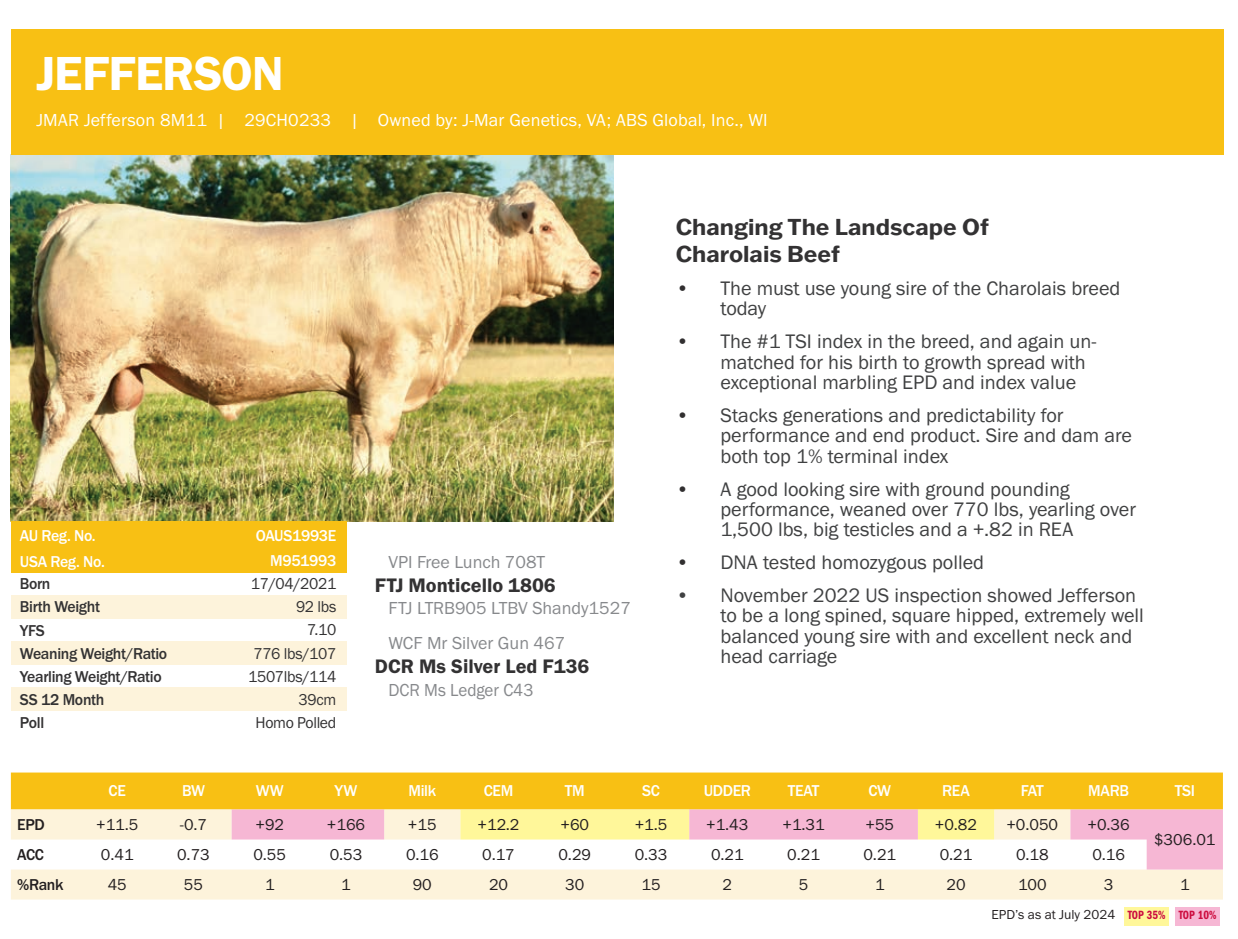
<style>
.page{position:relative;width:1238px;height:939px;background:#fff}
.page>*{position:absolute;margin:0;border:0;box-sizing:border-box;transform-origin:0 0}
.t1{font:49.5px "Franklin Gothic URW Dem";letter-spacing:-.02em;color:#fff}
.t2{font:700 22.5px/27px "Franklin Gothic ATF";color:#333233}
.t3{font:20.25px/20.2px "Franklin Gothic URW Boo";color:#404142}
.t4{font:20.25px "Franklin Gothic URW Dem";color:#333233}
.t5{font:18px "Franklin Gothic URW Boo";letter-spacing:.01em;color:#fff}
.t6{font:18px "Franklin Gothic URW Boo";color:#87898c}
.t7{font:18px "Franklin Gothic URW Boo";color:#87898c;scale:.95 1}
.t8{font:16.2px "Franklin Gothic URW Boo";color:#231f20}
.t9{font:500 16.2px/26.8px "Franklin Gothic URW";letter-spacing:-.02em;color:#fff}
.t10{font:500 16.2px/23.2px "Franklin Gothic URW";letter-spacing:-.02em;color:#333233}
.t11{font:16.2px/23.2px "Franklin Gothic URW Boo";letter-spacing:-.02em;color:#333233;text-align:right}
.t12{font:500 16.2px "Franklin Gothic URW";letter-spacing:-.02em;color:#231f20}
.t13{font:13.5px "Franklin Gothic URW Boo";color:#231f20}
.s1{font-family:"Franklin Gothic URW";font-weight:500;color:#312f30}
.s2{font-family:"ITC Franklin Gothic Std Dm Cd";font-size:12.38px;color:#cd0d40}
</style>
<div class="page">
<img style="left:11px;top:154px;width:602px;height:367px">
<div style="left:11px;top:521px;width:335px;height:28px;background:#f8c014"></div>
<div style="left:11px;top:549px;width:335px;height:23px;background:#f8c014"></div>
<div style="left:11px;top:595px;width:335px;height:23px;background:#fdf3db"></div>
<div style="left:11px;top:641px;width:335px;height:24px;background:#fdf3db"></div>
<div style="left:11px;top:688px;width:335px;height:23px;background:#fdf3db"></div>
<div style="left:11px;top:29px;width:1212px;height:125px;background:#f8c014"></div>
<svg style="left:11px;top:839px;width:1211px;height:60px;background:#fdf4e0"></svg>
<svg style="left:232px;top:839px;width:990px;height:30px"></svg>
<svg style="left:11px;top:772px;width:1211px;height:67px;background:#f9cc65"></svg>
<div style="left:1124px;top:907px;width:44px;height:18px;background:#fff79a"></div>
<div style="left:1175px;top:907px;width:45px;height:18px;background:#f6b7d4"></div>
<h1 class="t1" style="left:36px;top:43px;width:249px">JEFFERSON</h1>
<p class="t5" style="left:36px;top:109px;width:732px">JMAR Jefferson 8M11 | 29CH0233 | Owned by: J-Mar Genetics, VA; ABS Global, Inc., WI</p>
<p class="t9" style="left:20px;top:521px;width:86px">AU Reg. No.<br>USA Reg. No.</p>
<p class="t10" style="left:20px;top:572px;width:149px">Born<br>Birth Weight<br>YFS<br>Weaning Weight/Ratio<br>Yearling Weight/Ratio<br>SS 12 Month<br>Poll</p>
<p class="t9" style="left:256px;top:522px;width:82px;line-height:25.7px;text-align:right">OAUS1993E<br>M951993</p>
<p class="t11" style="left:248px;top:572px;width:90px">17/04/2021<br>92 lbs<br>7.10<br>776 lbs/107<br>1507lbs/114<br>39cm<br>Homo Polled</p>
<p class="t6" style="left:388px;top:550px;width:158px">VPI Free Lunch 708T</p>
<p class="t6" style="left:388px;top:597px;width:244px">FTJ LTRB905 LTBV Shandy1527</p>
<p class="t4" style="left:375px;top:572px;width:182px">FTJ Monticello 1806</p>
<p class="t6" style="left:388px;top:632px;width:178px">WCF Mr Silver Gun 467</p>
<p class="t7" style="left:388px;top:678px;width:154px">DCR Ms Ledger C43</p>
<p class="t4" style="left:375px;top:654px;width:216px">DCR Ms Silver Led F136</p>
<p class="t2" style="left:676px;top:213px;width:314px">Changing The Landscape Of<br>Charolais Beef</p>
<p class="t3" style="left:720px;top:278px;width:401px;text-indent:-45px"><span class="s1">•</span> The must use young sire of the Charolais breed today</p>
<p class="t3" style="left:720px;top:331px;width:377px;text-indent:-45px"><span class="s1">•</span> The #1 TSI index in the breed, and again un&shy;matched for his birth to growth spread with exceptional marbling EPD and index value</p>
<p class="t3" style="left:720px;top:405px;width:413px;text-indent:-45px"><span class="s1">•</span> Stacks generations and predictability for performance and end product. Sire and dam are both top 1% terminal index</p>
<p class="t3" style="left:720px;top:478px;width:417px;text-indent:-45px"><span class="s1">•</span> A good looking sire with ground pounding performance, weaned over 770 lbs, yearling over<br>1,500 lbs, big testicles and a +.82 in REA</p>
<p class="t3" style="left:676px;top:552px;width:310px"><span class="s1">•</span> DNA tested homozygous polled</p>
<p class="t3" style="left:720px;top:585px;width:425px;text-indent:-45px">• November 2022 US inspection showed Jefferson to be a long spined, square hipped, extremely well balanced young sire with and excellent neck and head carriage</p>
<p class="t9" style="left:109px;top:777px;width:19px">CE</p>
<p class="t9" style="left:182px;top:777px;width:24px">BW</p>
<p class="t9" style="left:256px;top:777px;width:29px">WW</p>
<p class="t9" style="left:335px;top:777px;width:24px">YW</p>
<p class="t9" style="left:408px;top:777px;width:29px">Milk</p>
<p class="t9" style="left:484px;top:777px;width:31px">CEM</p>
<p class="t9" style="left:565px;top:777px;width:21px">TM</p>
<p class="t9" style="left:642px;top:777px;width:19px">SC</p>
<p class="t9" style="left:703px;top:777px;width:49px">UDDER</p>
<p class="t9" style="left:787px;top:777px;width:33px">TEAT</p>
<p class="t9" style="left:868px;top:777px;width:24px">CW</p>
<p class="t9" style="left:942px;top:777px;width:29px">REA</p>
<p class="t9" style="left:1020px;top:777px;width:24px">FAT</p>
<p class="t9" style="left:1088px;top:777px;width:42px">MARB</p>
<p class="t9" style="left:1174px;top:777px;width:22px">TSI</p>
<p class="t12" style="left:17px;top:814px;width:29px">EPD</p>
<p class="t8" style="left:96px;top:814px;width:44px">+11.5</p>
<p class="t8" style="left:180px;top:814px;width:29px">-0.7</p>
<p class="t8" style="left:255px;top:814px;width:30px">+92</p>
<p class="t8" style="left:327px;top:814px;width:40px">+166</p>
<p class="t8" style="left:408px;top:814px;width:30px">+15</p>
<p class="t8" style="left:477px;top:814px;width:43px">+12.2</p>
<p class="t8" style="left:560px;top:814px;width:30px">+60</p>
<p class="t8" style="left:634px;top:814px;width:34px">+1.5</p>
<p class="t8" style="left:706px;top:814px;width:44px">+1.43</p>
<p class="t8" style="left:782px;top:814px;width:44px">+1.31</p>
<p class="t8" style="left:865px;top:814px;width:30px">+55</p>
<p class="t8" style="left:935px;top:814px;width:44px">+0.82</p>
<p class="t8" style="left:1006px;top:814px;width:53px">+0.050</p>
<p class="t8" style="left:1087px;top:814px;width:44px">+0.36</p>
<p class="t8" style="left:1154px;top:829px;width:63px">$306.01</p>
<p class="t12" style="left:17px;top:844px;width:28px">ACC</p>
<p class="t8" style="left:101px;top:844px;width:34px">0.41</p>
<p class="t8" style="left:177px;top:844px;width:34px">0.73</p>
<p class="t8" style="left:253px;top:844px;width:34px">0.55</p>
<p class="t8" style="left:330px;top:844px;width:34px">0.53</p>
<p class="t8" style="left:406px;top:844px;width:34px">0.16</p>
<p class="t8" style="left:482px;top:844px;width:34px">0.17</p>
<p class="t8" style="left:558px;top:844px;width:34px">0.29</p>
<p class="t8" style="left:635px;top:844px;width:34px">0.33</p>
<p class="t8" style="left:711px;top:844px;width:34px">0.21</p>
<p class="t8" style="left:787px;top:844px;width:34px">0.21</p>
<p class="t8" style="left:863px;top:844px;width:34px">0.21</p>
<p class="t8" style="left:939px;top:844px;width:34px">0.21</p>
<p class="t8" style="left:1016px;top:844px;width:34px">0.18</p>
<p class="t8" style="left:1092px;top:844px;width:34px">0.16</p>
<p class="t12" style="left:17px;top:874px;width:48px">%Rank</p>
<p class="t8" style="left:108px;top:874px;width:21px">45</p>
<p class="t8" style="left:184px;top:874px;width:21px">55</p>
<p class="t8" style="left:265px;top:874px;width:11px">1</p>
<p class="t8" style="left:341px;top:874px;width:11px">1</p>
<p class="t8" style="left:413px;top:874px;width:21px">90</p>
<p class="t8" style="left:489px;top:874px;width:21px">20</p>
<p class="t8" style="left:565px;top:874px;width:21px">30</p>
<p class="t8" style="left:641px;top:874px;width:21px">15</p>
<p class="t8" style="left:722px;top:874px;width:11px">2</p>
<p class="t8" style="left:798px;top:874px;width:11px">5</p>
<p class="t8" style="left:875px;top:874px;width:11px">1</p>
<p class="t8" style="left:946px;top:874px;width:21px">20</p>
<p class="t8" style="left:1018px;top:874px;width:30px">100</p>
<p class="t8" style="left:1103px;top:874px;width:11px">3</p>
<p class="t8" style="left:1180px;top:874px;width:11px">1</p>
<p class="t13" style="left:991px;top:906px;width:226px">EPD’s as at July 2024 <span class="s2">TOP 35% TOP 10%</span></p>
</div>
